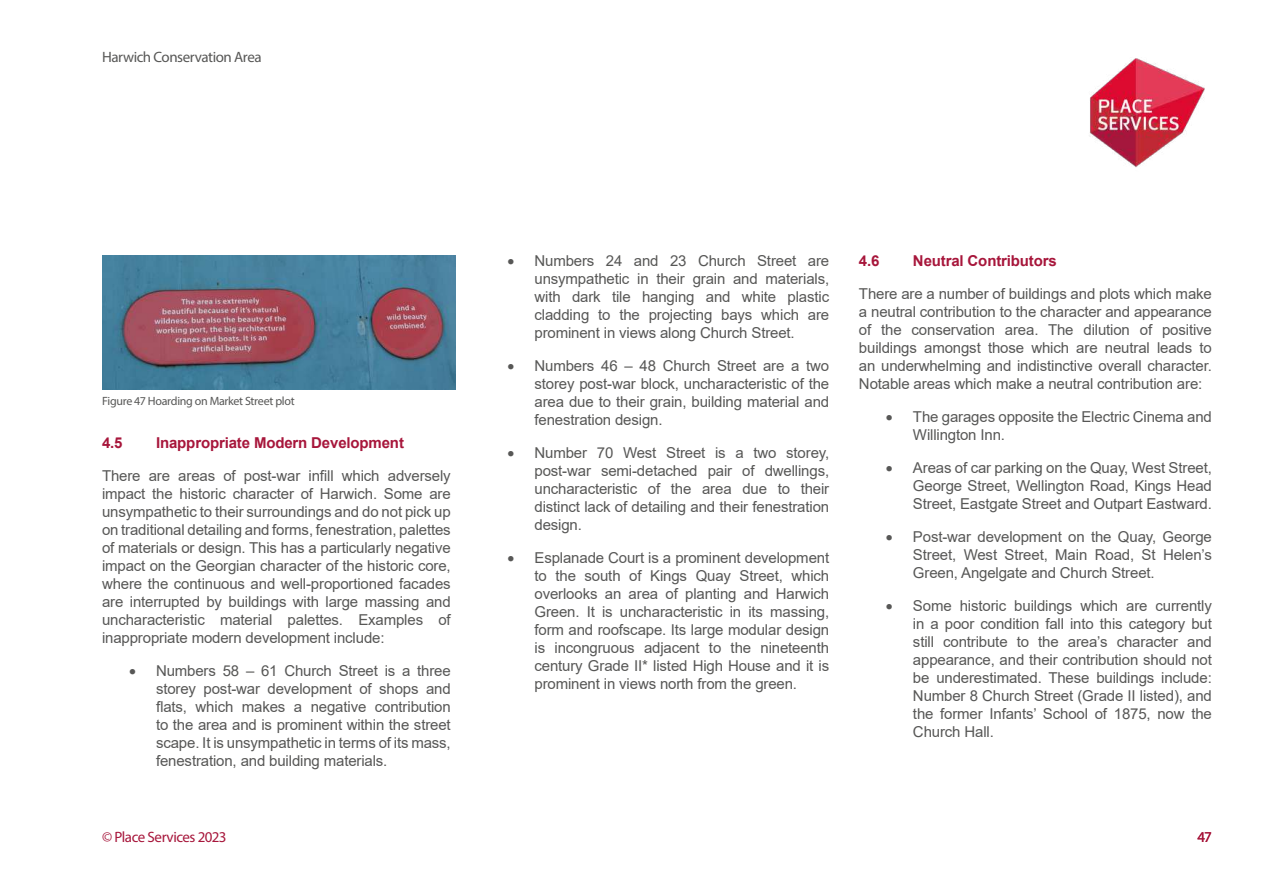
<style>
.page{position:relative;width:1263px;height:893px;background:#fff}
.page>*{position:absolute;margin:0;border:0;box-sizing:border-box;transform-origin:0 0}
.t1{font:15px/18px "Arial";letter-spacing:-.01em;color:#575756;text-align:justify}
.t2{font:700 15px "Arial";letter-spacing:-.01em;color:#a7163b}
.t3{font:15px "Myriad Pro";letter-spacing:-.03em;color:#575756}
.t4{font:15px "Myriad Pro";letter-spacing:-.03em;color:#a7163b}
.t5{font:12px "Myriad Pro";letter-spacing:-.025em;color:#575756}
</style>
<div class="page">
<img style="left:102px;top:255px;width:353px;height:134px">
<img style="left:1089px;top:58px;width:116px;height:109px">
<p class="t3" style="left:102px;top:48px;width:161px">Harwich Conservation Area</p>
<p class="t5" style="left:102px;top:394px;width:194px">Figure 47 Hoarding on Market Street plot</p>
<p class="t2" style="left:102px;top:432px;width:22px">4.5</p>
<p class="t2" style="left:156px;top:432px;width:249px">Inappropriate Modern Development</p>
<p class="t1" style="left:102px;top:467px;width:350px">There are areas of post-war infill which adversely impact the historic character of Harwich. Some are unsympathetic to their surroundings and do not pick up on traditional detailing and forms, fenestration, palettes of materials or design. This has a particularly negative impact on the Georgian character of the historic core, where the continuous and well-proportioned facades are interrupted by buildings with large massing and uncharacteristic material palettes. Examples of inappropriate modern development include:</p>
<p class="t1" style="left:156px;top:662px;width:296px;text-indent:-27px">• Numbers 58 – 61 Church Street is a three storey post-war development of shops and flats, which makes a negative contribution to the area and is prominent within the street scape. It is unsympathetic in terms of its mass, fenestration, and building materials.</p>
<p class="t1" style="left:534px;top:252px;width:296px;text-indent:-27px">• Numbers 24 and 23 Church Street are unsympathetic in their grain and materials, with dark tile hanging and white plastic cladding to the projecting bays which are prominent in views along Church Street.</p>
<p class="t1" style="left:534px;top:357px;width:296px;text-indent:-27px">• Numbers 46 – 48 Church Street are a two storey post-war block, uncharacteristic of the area due to their grain, building material and fenestration design.</p>
<p class="t1" style="left:534px;top:444px;width:296px;text-indent:-27px">• Number 70 West Street is a two storey, post-war semi-detached pair of dwellings, uncharacteristic of the area due to their distinct lack of detailing and their fenestration design.</p>
<p class="t1" style="left:534px;top:549px;width:296px;text-indent:-27px">• Esplanade Court is a prominent development to the south of Kings Quay Street, which overlooks an area of planting and Harwich Green. It is uncharacteristic in its massing, form and roofscape. Its large modular design is incongruous adjacent to the nineteenth century Grade II* listed High House and it is prominent in views north from the green.</p>
<p class="t2" style="left:859px;top:250px;width:22px">4.6</p>
<p class="t2" style="left:913px;top:250px;width:145px">Neutral Contributors</p>
<p class="t1" style="left:859px;top:285px;width:354px">There are a number of buildings and plots which make a neutral contribution to the character and appearance of the conservation area. The dilution of positive buildings amongst those which are neutral leads to an underwhelming and indistinctive overall character.<br>Notable areas which make a neutral contribution are:</p>
<p class="t1" style="left:913px;top:408px;width:300px;text-indent:-27px">• The garages opposite the Electric Cinema and<br>Willington Inn.</p>
<p class="t1" style="left:913px;top:459px;width:300px;text-indent:-27px">• Areas of car parking on the Quay, West Street, George Street, Wellington Road, Kings Head Street, Eastgate Street and Outpart Eastward.</p>
<p class="t1" style="left:913px;top:528px;width:300px;text-indent:-27px">• Post-war development on the Quay, George Street, West Street, Main Road, St Helen’s Green, Angelgate and Church Street.</p>
<p class="t1" style="left:913px;top:597px;width:300px;text-indent:-27px">• Some historic buildings which are currently in a poor condition fall into this category but still contribute to the area’s character and appearance, and their contribution should not be underestimated. These buildings include:<br>Number 8 Church Street (Grade II listed), and the former Infants’ School of 1875, now the Church Hall.</p>
<p class="t4" style="left:102px;top:828px;width:126px">© Place Services 2023</p>
<p class="t4" style="left:1197px;top:828px;width:16px">47</p>
</div>
